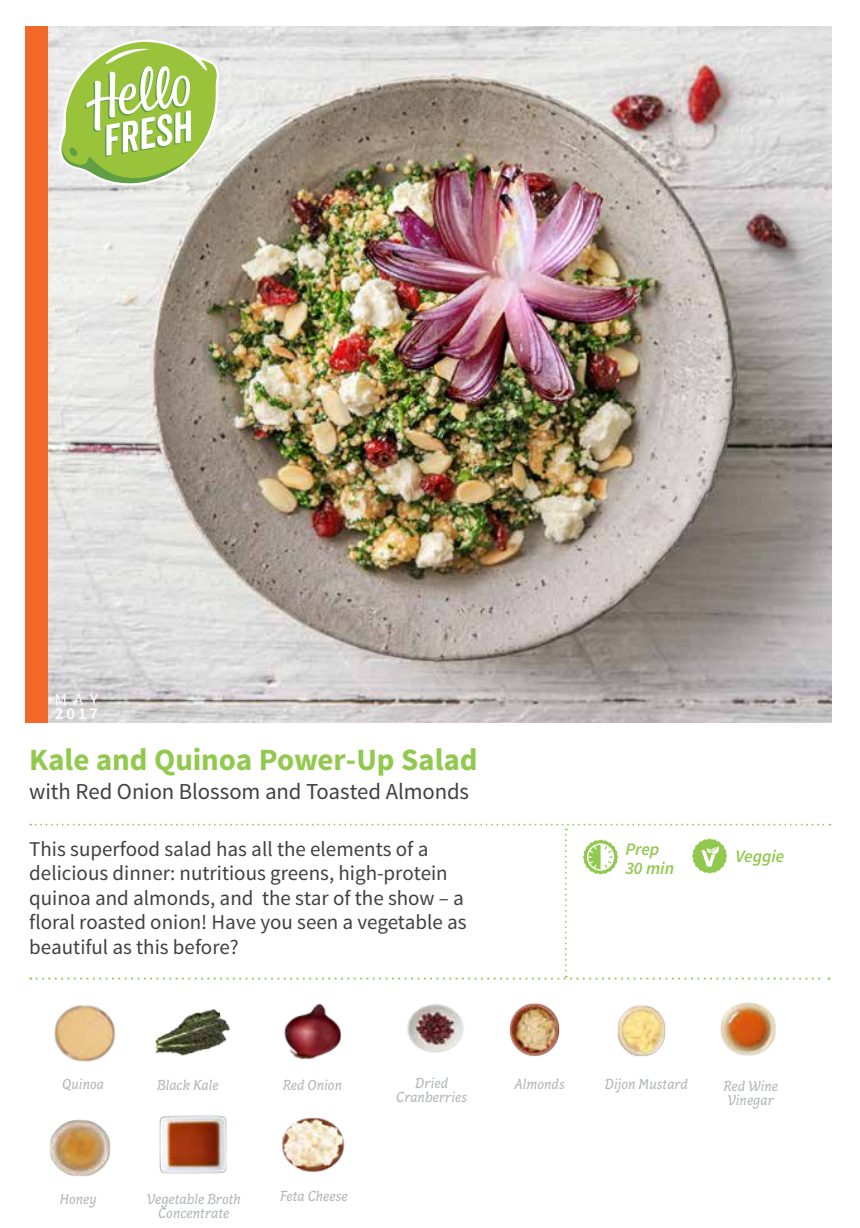
<style>
.page{position:relative;width:860px;height:1228px;background:#fff}
.page>*{position:absolute;margin:0;border:0;box-sizing:border-box;transform-origin:0 0}
.t1{font:700 30.97px "Source Sans Pro";letter-spacing:-.005em;color:#91c84e}
.t2{font:22.75px "Source Sans Pro";letter-spacing:-.005em;color:#414042}
.t3{font:21px/24.5px "Source Sans Pro";color:#414042}
.t4{font:italic 600 17.5px/18.6px "Source Sans Pro";color:#91c84e}
.t5{font:600 16.62px "Source Sans Pro";color:#fff}
.t6{font:16.62px "Source Sans Pro";color:#fff}
.t7{font:italic 14.88px/14.5px "Capucine Basic";color:#b1b4b6;text-align:center}
</style>
<div class="page">
<img style="left:48px;top:27px;width:783px;height:696px">
<div style="left:26px;top:27px;width:22px;height:696px;background:#f26829"></div>
<svg style="left:55px;top:39px;width:164px;height:158px"></svg>
<svg style="left:30px;top:823px;width:800px;height:156px"></svg>
<img style="left:54px;top:1005px;width:62px;height:57px">
<img style="left:284px;top:1003px;width:58px;height:57px">
<img style="left:407px;top:1004px;width:57px;height:49px">
<img style="left:509px;top:1003px;width:51px;height:54px">
<img style="left:617px;top:1005px;width:49px;height:52px">
<img style="left:720px;top:1002px;width:56px;height:54px">
<img style="left:49px;top:1119px;width:62px;height:58px">
<img style="left:159px;top:1115px;width:68px;height:59px">
<img style="left:281px;top:1117px;width:64px;height:55px">
<img style="left:155px;top:1009px;width:76px;height:47px">
<p class="t6" style="left:55px;top:689px;width:45px">MAY</p>
<p class="t5" style="left:55px;top:702px;width:45px">2017</p>
<h1 class="t1" style="left:29px;top:739px;width:450px">Kale and Quinoa Power-Up Salad</h1>
<p class="t2" style="left:29px;top:777px;width:441px">with Red Onion Blossom and Toasted Almonds</p>
<p class="t3" style="left:29px;top:836px;width:439px">This superfood salad has all the elements of a delicious dinner: nutritious greens, high-protein quinoa and almonds, and the star of the show – a floral roasted onion! Have you seen a vegetable as beautiful as this before?</p>
<p class="t4" style="left:625px;top:840px;width:50px">Prep<br>30 min</p>
<p class="t4" style="left:735px;top:847px;width:50px">Veggie</p>
<p class="t7" style="left:62px;top:1077px;width:43px">Quinoa</p>
<p class="t7" style="left:157px;top:1078px;width:63px">Black Kale</p>
<p class="t7" style="left:396px;top:1075px;width:73px">Dried<br>Cranberries</p>
<p class="t7" style="left:514px;top:1077px;width:52px">Almonds</p>
<p class="t7" style="left:604px;top:1077px;width:85px">Dijon Mustard</p>
<p class="t7" style="left:723px;top:1079px;width:56px;text-align:left">Red Wine<br>Vinegar</p>
<p class="t7" style="left:283px;top:1078px;width:61px">Red Onion</p>
<p class="t7" style="left:60px;top:1192px;width:38px">Honey</p>
<p class="t7" style="left:147px;top:1191px;width:95px">Vegetable Broth<br>Concentrate</p>
<p class="t7" style="left:280px;top:1189px;width:69px">Feta Cheese</p>
</div>
